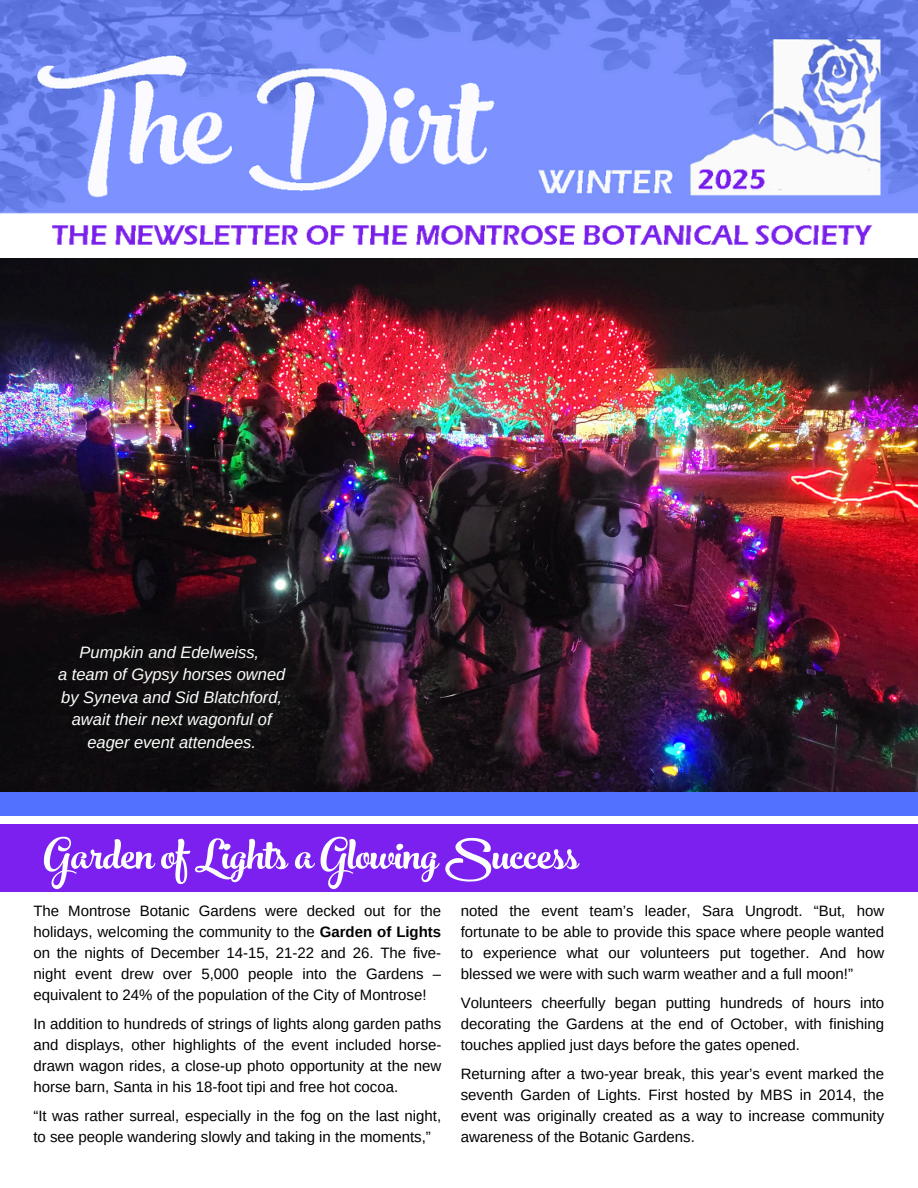
<style>
.page{position:relative;width:918px;height:1188px;background:#fff}
.page>*{position:absolute;margin:0;border:0;box-sizing:border-box;transform-origin:0 0}
.t1{font:63px "Peachesand Cream";color:#fcfefb}
.t2{font:italic 16.5px/22.5px "Arimo";color:#fcfefb;text-align:center}
.t3{font:15px/21px "Arimo";color:#000;text-align:justify}
.s1{font-weight:700}
</style>
<div class="page">
<div style="left:0;top:825px;width:918px;height:67px;background:#7b20ef"></div>
<div style="left:0;top:786px;width:918px;height:30px;background:#5271ff"></div>
<img style="left:0;top:0;width:918px;height:791px">
<p class="t2" style="left:80px;top:641px;width:181px">Pumpkin and Edelweiss,</p>
<p class="t2" style="left:58px;top:663px;width:229px">a team of Gypsy horses owned by Syneva and Sid Blatchford, await their next wagonful of eager event attendees.</p>
<p class="t1" style="left:44px;top:822px;width:536px">Gardenof Lightsa GlowingSuccess</p>
<p class="t3" style="left:33px;top:900px;width:409px">The Montrose Botanic Gardens were decked out for the holidays, welcoming the community to the <span class="s1">Garden of Lights </span>on the nights of December 14-15, 21-22 and 26. The five&shy;night event drew over 5,000 people into the Gardens – equivalent to 24% of the population of the City of Montrose!</p>
<p class="t3" style="left:33px;top:1013px;width:409px">In addition to hundreds of strings of lights along garden paths and displays, other highlights of the event included horse&shy;drawn wagon rides, a close-up photo opportunity at the new horse barn, Santa in his 18-foot tipi and free hot cocoa.</p>
<h1 class="t3" style="left:33px;top:1105px;width:409px">“It was rather surreal, especially in the fog on the last night, to see people wandering slowly and taking in the moments,”</h1>
<p class="t3" style="left:461px;top:900px;width:425px">noted the event team’s leader, Sara Ungrodt. “But, how fortunate to be able to provide this space where people wanted to experience what our volunteers put together. And how blessed we were with such warm weather and a full moon!”</p>
<p class="t3" style="left:461px;top:992px;width:425px">Volunteers cheerfully began putting hundreds of hours into decorating the Gardens at the end of October, with finishing touches applied just days before the gates opened.</p>
<p class="t3" style="left:461px;top:1063px;width:425px">Returning after a two-year break, this year’s event marked the seventh Garden of Lights. First hosted by MBS in 2014, the event was originally created as a way to increase community awareness of the Botanic Gardens.</p>
</div>
